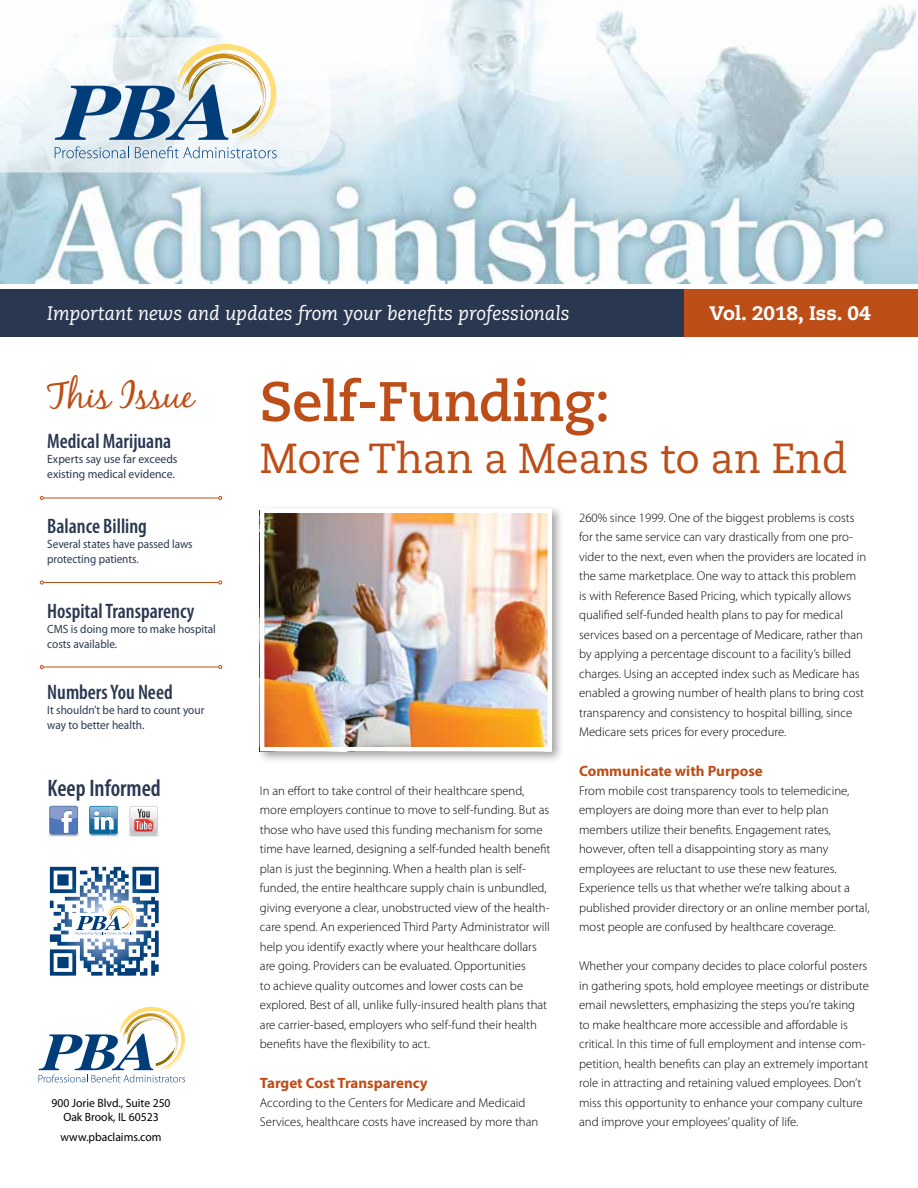
<style>
.page{position:relative;width:918px;height:1188px;background:#fff}
.page>*{position:absolute;margin:0;border:0;box-sizing:border-box;transform-origin:0 0}
.t1{font:700 55.5px "Caecilia";letter-spacing:-.01em;color:#bd4e18}
.t2{font:42px "Caecilia";letter-spacing:-.01em;color:#bd4e18}
.t3{font:36px "Black Jack";color:#bd4e18}
.t4{font:600 condensed 24px "Myriad Pro";color:#293750}
.t5{font:600 condensed 21px "Myriad Pro";color:#293750}
.t6{font:italic 19.5px "Caecilia";color:#fff}
.t7{font:800 19.5px "Caecilia";color:#fff}
.t8{font:700 15px "Myriad Pro";color:#bd4e18}
.t9{font:300 12.75px/19.5px "Myriad Pro";color:#000}
.t10{font:12px/15px "Myriad Pro";color:#293750;scale:.94 1}
.t11{font:12px/13.5px "Myriad Pro";color:#000;text-align:center}
.t12{font:12px/15px "Myriad Pro";color:#293750}
.t13{font:12px/15px "Myriad Pro";color:#293750;scale:.93 1}
</style>
<div class="page">
<div style="left:0;top:290px;width:918px;height:48px;background:#293750"></div>
<div style="left:685px;top:290px;width:233px;height:48px;background:#bd4e18"></div>
<img style="left:0;top:0;width:918px;height:284px">
<hr style="left:43px;top:498px;width:176px;height:1px;background:#bd4e18">
<svg style="left:40px;top:496px;width:4px;height:4px"></svg>
<svg style="left:218px;top:496px;width:4px;height:4px"></svg>
<hr style="left:43px;top:582px;width:176px;height:1px;background:#bd4e18">
<hr style="left:43px;top:667px;width:176px;height:1px;background:#bd4e18">
<svg style="left:40px;top:665px;width:4px;height:4px"></svg>
<svg style="left:218px;top:665px;width:4px;height:4px"></svg>
<div style="left:256px;top:505px;width:308px;height:259px;background:#000;opacity:.35"></div>
<img style="left:265px;top:513px;width:282px;height:234px">
<div style="left:260px;top:508px;width:292px;height:244px;border:4px solid #fff"></div>
<svg style="left:0;top:38px;width:331px;height:134px;fill:#f2f7fa"></svg>
<svg style="left:55px;top:43px;width:225px;height:115px"></svg>
<svg style="left:39px;top:1006px;width:147px;height:76px"></svg>
<svg style="left:72px;top:867px;width:64px;height:72px"></svg>
<img style="left:111px;top:805px;width:48px;height:32px">
<img style="left:48px;top:805px;width:63px;height:32px">
<svg style="left:89px;top:806px;width:29px;height:28px"></svg>
<svg style="left:49px;top:806px;width:29px;height:28px"></svg>
<svg style="left:129px;top:806px;width:29px;height:28px"></svg>
<h3 class="t6" style="left:47px;top:302px;width:524px">Important news and updates from your benefits professionals</h3>
<h3 class="t7" style="left:710px;top:301px;width:163px">Vol. 2018, Iss. 04</h3>
<h3 class="t3" style="left:47px;top:373px;width:148px">This Issue</h3>
<h3 class="t5" style="left:47px;top:428px;width:126px">Medical Marijuana</h3>
<p class="t12" style="left:47px;top:451px;width:132px">Experts say use far exceeds existing medical evidence.</p>
<h3 class="t5" style="left:47px;top:513px;width:101px">Balance Billing</h3>
<p class="t13" style="left:47px;top:536px;width:158px">Several states have passed laws protecting patients.</p>
<h3 class="t5" style="left:47px;top:598px;width:149px">Hospital Transparency</h3>
<p class="t10" style="left:47px;top:621px;width:181px">CMS is doing more to make hospital costs available.</p>
<h3 class="t5" style="left:47px;top:679px;width:127px">Numbers You Need</h3>
<p class="t10" style="left:47px;top:703px;width:169px">It shouldn’t be hard to count your way to better health.</p>
<h3 class="t4" style="left:48px;top:773px;width:115px">Keep Informed</h3>
<p class="t11" style="left:52px;top:1096px;width:121px">900 Jorie Blvd., Suite 250<br>Oak Brook, IL 60523</p>
<p class="t11" style="left:61px;top:1130px;width:102px">www.pbaclaims.com</p>
<h1 class="t1" style="left:260px;top:369px;width:352px">Self-Funding:</h1>
<h2 class="t2" style="left:260px;top:435px;width:590px">More Than a Means to an End</h2>
<p class="t9" style="left:260px;top:781px;width:292px">In an effort to take control of their healthcare spend, more employers continue to move to self-funding. But as those who have used this funding mechanism for some time have learned, designing a self-funded health benefit plan is just the beginning. When a health plan is self&shy;funded, the entire healthcare supply chain is unbundled, giving everyone a clear, unobstructed view of the health&shy;care spend. An experienced Third Party Administrator will help you identify exactly where your healthcare dollars are going. Providers can be evaluated. Opportunities<br>to achieve quality outcomes and lower costs can be explored. Best of all, unlike fully-insured health plans that are carrier-based, employers who self-fund their health benefits have the flexibility to act.</p>
<p class="t8" style="left:260px;top:1073px;width:169px">Target Cost Transparency</p>
<p class="t9" style="left:260px;top:1093px;width:280px">According to the Centers for Medicare and Medicaid<br>Services, healthcare costs have increased by more than</p>
<p class="t9" style="left:579px;top:508px;width:289px">260% since 1999. One of the biggest problems is costs for the same service can vary drastically from one pro&shy;vider to the next, even when the providers are located in the same marketplace. One way to attack this problem is with Reference Based Pricing, which typically allows qualified self-funded health plans to pay for medical services based on a percentage of Medicare, rather than by applying a percentage discount to a facility’s billed charges. Using an accepted index such as Medicare has enabled a growing number of health plans to bring cost transparency and consistency to hospital billing, since Medicare sets prices for every procedure.</p>
<p class="t8" style="left:579px;top:761px;width:185px">Communicate with Purpose</p>
<p class="t9" style="left:579px;top:781px;width:292px">From mobile cost transparency tools to telemedicine, employers are doing more than ever to help plan members utilize their benefits. Engagement rates, however, often tell a disappointing story as many employees are reluctant to use these new features.<br>Experience tells us that whether we’re talking about a published provider directory or an online member portal, most people are confused by healthcare coverage.</p>
<p class="t9" style="left:579px;top:956px;width:291px">Whether your company decides to place colorful posters in gathering spots, hold employee meetings or distribute email newsletters, emphasizing the steps you’re taking to make healthcare more accessible and affordable is critical. In this time of full employment and intense com&shy;petition, health benefits can play an extremely important role in attracting and retaining valued employees. Don’t miss this opportunity to enhance your company culture and improve your employees’ quality of life.</p>
</div>
